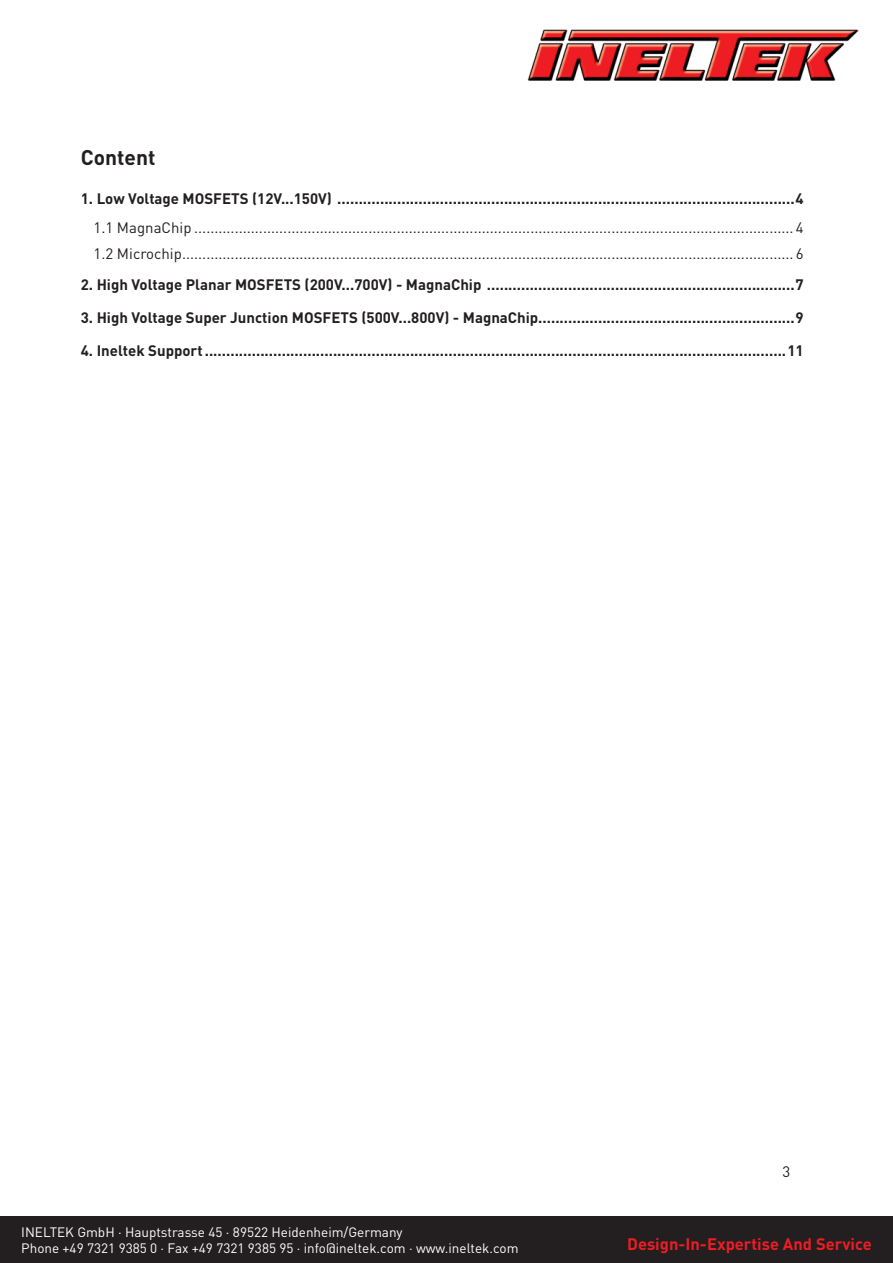
<style>
.page{position:relative;width:893px;height:1263px;background:#fff}
.page>*{position:absolute;margin:0;border:0;box-sizing:border-box;transform-origin:0 0}
.t1{font:700 21px "DINOT";color:#231f20}
.t2{font:700 16.5px "DINOT";color:#ed1d23}
.t3{font:700 15px "DINOT";color:#231f20}
.t4{font:15px/26.5px "DINOT";color:#231f20}
.t5{font:13.5px/16.2px "DINOT";color:#fff}
</style>
<div class="page">
<div style="left:0;top:1216px;width:893px;height:47px;background:#231f20"></div>
<img style="left:527px;top:30px;width:332px;height:51px">
<h1 class="t1" style="left:81px;top:144px;width:76px">Content</h1>
<p class="t3" style="left:81px;top:189px;width:724px">1. Low Voltage MOSFETS (12V...150V) ...........................................................................................................4</p>
<p class="t4" style="left:94px;top:214px;width:712px">1.1 MagnaChip .................................................................................................................................................... 4<br>1.2 Microchip....................................................................................................................................................... 6</p>
<p class="t3" style="left:81px;top:275px;width:724px">2. High Voltage Planar MOSFETS (200V...700V) - MagnaChip ........................................................................7</p>
<p class="t3" style="left:81px;top:308px;width:724px">3. High Voltage Super Junction MOSFETS (500V...800V) - MagnaChip............................................................9</p>
<p class="t3" style="left:81px;top:341px;width:724px">4. Ineltek Support........................................................................................................................................11</p>
<p class="t5" style="left:21px;top:1223px;width:499px">INELTEK GmbH · Hauptstrasse 45 · 89522 Heidenheim/Germany<br>Phone +49 7321 9385 0 · Fax +49 7321 9385 95 · info@ineltek.com · www.ineltek.com</p>
<p class="t4" style="left:782px;top:1158px;width:9px">3</p>
<p class="t2" style="left:627px;top:1233px;width:246px">Design-In-Expertise And Service</p>
</div>
